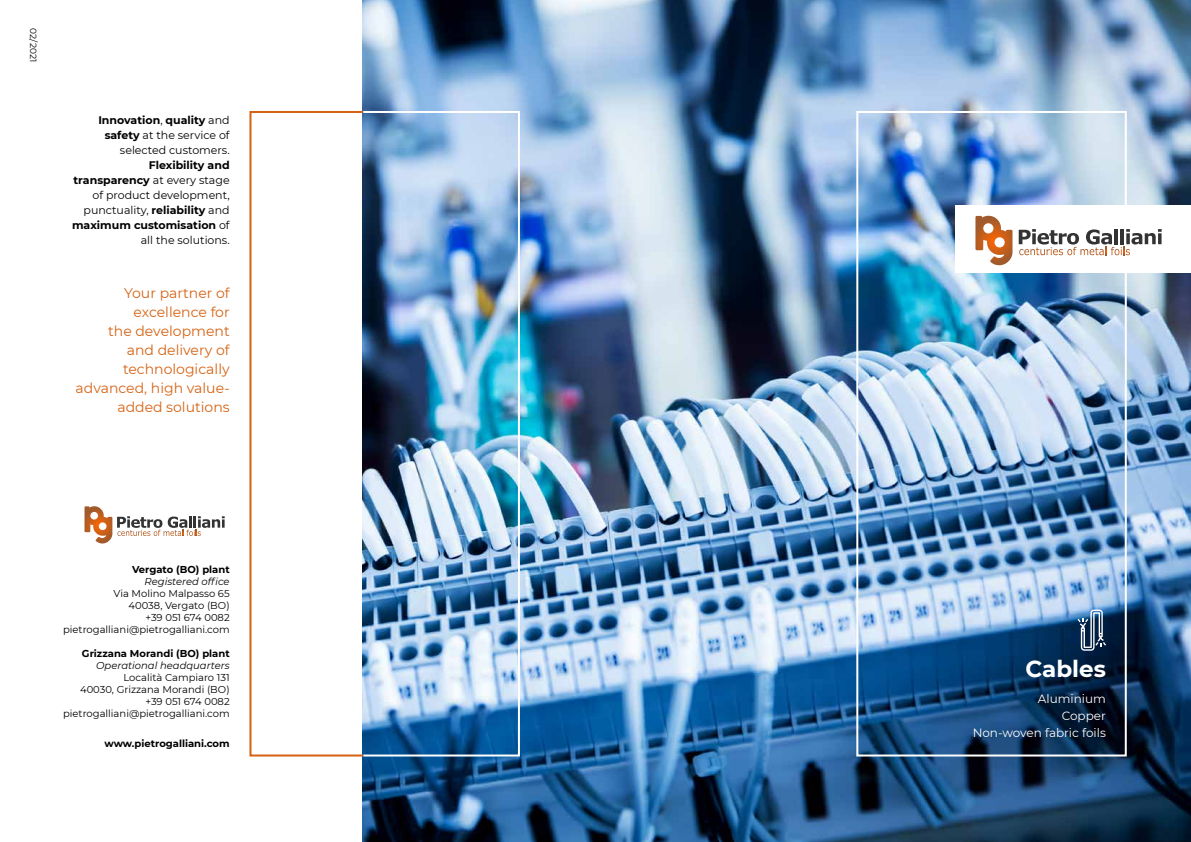
<style>
.page{position:relative;width:1191px;height:842px;background:#fff}
.page>*{position:absolute;margin:0;border:0;box-sizing:border-box;transform-origin:0 0}
.t1{font:700 23px "Montserrat";color:#fff}
.t2{font:14px/19px "Montserrat";color:#d66314;text-align:right}
.t3{font:12px/17px "Montserrat";color:#fff;text-align:right}
.t4{font:11px/15px "Montserrat";color:#000;text-align:right}
.t5{font:10px/12px "Montserrat";color:#000;text-align:right}
.t6{font:700 10px "Montserrat";color:#000}
.t7{font:italic 10px "Montserrat";color:#000}
.t8{font:9px "Montserrat";color:#000}
.s1{font-weight:700}
</style>
<div class="page">
<img style="left:363px;top:0;width:828px;height:842px">
<div style="left:856px;top:111px;width:270px;height:645px;border:2px solid #fff"></div>
<div style="left:955px;top:206px;width:236px;height:67px;background:#fff"></div>
<svg style="left:975px;top:216px;width:37px;height:49px"></svg>
<svg style="left:1018px;top:229px;width:143px;height:26px"></svg>
<div style="left:249px;top:111px;width:115px;height:645px;border:2px solid #d56113"></div>
<div style="left:362px;top:111px;width:158px;height:645px;border:2px solid #fff"></div>
<svg style="left:1077px;top:610px;width:29px;height:41px"></svg>
<svg style="left:84px;top:506px;width:141px;height:37px"></svg>
<p class="t8" style="left:40px;top:28px;width:35px;rotate:90deg">02/2021</p>
<p class="t4" style="left:98px;top:112px;width:133px"><span class="s1">Innovation</span>, <span class="s1">quality</span> and <span class="s1">safety</span> at the service of selected customers.</p>
<p class="t4" style="left:72px;top:157px;width:159px"><span class="s1">Flexibility and transparency</span> at every stage of product development, punctuality, <span class="s1">reliability</span> and <span class="s1">maximum customisation</span> of all the solutions.</p>
<p class="t2" style="left:76px;top:283px;width:155px">Your partner of excellence for<br>the development<br>and delivery of technologically advanced, high value&shy;added solutions</p>
<p class="t6" style="left:132px;top:562px;width:99px">Vergato (BO) plant</p>
<p class="t7" style="left:145px;top:574px;width:87px">Registered office</p>
<p class="t5" style="left:63px;top:587px;width:168px">Via Molino Malpasso 65<br>40038, Vergato (BO)<br>+39 051 674 0082 pietrogalliani@pietrogalliani.com</p>
<p class="t6" style="left:82px;top:646px;width:149px">Grizzana Morandi (BO) plant</p>
<p class="t7" style="left:96px;top:658px;width:135px">Operational headquarters</p>
<p class="t5" style="left:63px;top:671px;width:168px">Località Campiaro 131<br>40030, Grizzana Morandi (BO) +39 051 674 0082 pietrogalliani@pietrogalliani.com</p>
<p class="t6" style="left:104px;top:736px;width:127px">www.pietrogalliani.com</p>
<h1 class="t1" style="left:1025px;top:652px;width:82px">Cables</h1>
<p class="t3" style="left:972px;top:689px;width:135px">Aluminium<br>Copper<br>Non-woven fabric foils</p>
</div>
